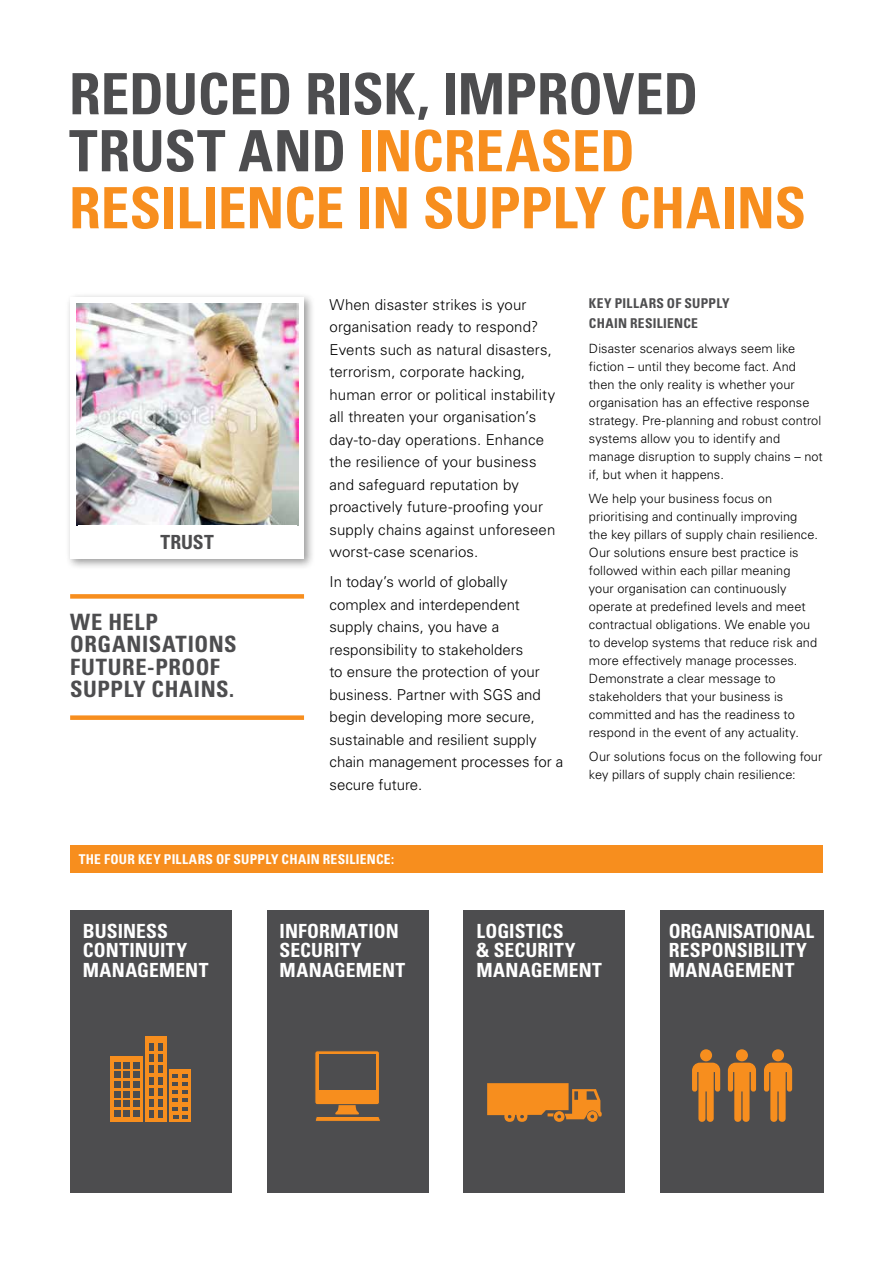
<style>
.page{position:relative;width:893px;height:1263px;background:#fff}
.page>*{position:absolute;margin:0;border:0;box-sizing:border-box;transform-origin:0 0}
.t1{font:700 condensed 57px "Univers";color:#f78e1e}
.t2{font:700 condensed 57px "Univers";color:#4d4d4f}
.t3{font:700 condensed 22.5px/22.5px "Univers";color:#4d4d4f}
.t4{font:700 condensed 19.5px/19.5px "Univers";letter-spacing:.005em;color:#fff}
.t5{font:700 condensed 19.5px "Univers";color:#4d4d4f}
.t6{font:300 15px/22.5px "Univers";letter-spacing:.005em;color:#000}
.t7{font:700 condensed 13.5px "Univers";letter-spacing:.02em;color:#fff}
.t8{font:700 condensed 13.5px "Univers";color:#4d4d4f}
.t9{font:300 12.75px/18px "Univers";letter-spacing:.005em;color:#000}
.s1{color:#4d4d4f}
</style>
<div class="page">
<div style="left:70px;top:594px;width:234px;height:5px;background:#f78e1e"></div>
<div style="left:70px;top:715px;width:234px;height:5px;background:#f78e1e"></div>
<div style="left:70px;top:845px;width:753px;height:28px;background:#f78e1e"></div>
<div style="left:70px;top:910px;width:162px;height:283px;background:#4d4d4f"></div>
<div style="left:267px;top:910px;width:161px;height:283px;background:#4d4d4f"></div>
<div style="left:464px;top:910px;width:161px;height:283px;background:#4d4d4f"></div>
<div style="left:660px;top:910px;width:164px;height:283px;background:#4d4d4f"></div>
<svg style="left:487px;top:1083px;width:115px;height:39px"></svg>
<div style="left:315px;top:1051px;width:64px;height:54px;background:#f78e1e;border-radius:2px"></div>
<div style="left:314px;top:1050px;width:66px;height:55px;border:1px solid #4d4d4f;border-radius:2px"></div>
<div style="left:319px;top:1055px;width:56px;height:35px;background:#4d4d4f"></div>
<svg style="left:315px;top:1104px;width:65px;height:17px"></svg>
<div style="left:146px;top:1036px;width:21px;height:86px;background:#f78e1e"></div>
<svg style="left:149px;top:1043px;width:14px;height:75px"></svg>
<div style="left:149px;top:1043px;width:5px;height:8px;background:#4d4d4f"></div>
<div style="left:170px;top:1069px;width:21px;height:53px;background:#f78e1e"></div>
<svg style="left:172px;top:1074px;width:16px;height:44px"></svg>
<div style="left:111px;top:1057px;width:32px;height:65px;background:#f78e1e"></div>
<div style="left:133px;top:1110px;width:6px;height:7px;background:#4d4d4f"></div>
<div style="left:124px;top:1110px;width:6px;height:7px;background:#4d4d4f"></div>
<div style="left:114px;top:1110px;width:7px;height:7px;background:#4d4d4f"></div>
<div style="left:133px;top:1100px;width:6px;height:7px;background:#4d4d4f"></div>
<div style="left:124px;top:1100px;width:6px;height:7px;background:#4d4d4f"></div>
<div style="left:114px;top:1100px;width:7px;height:7px;background:#4d4d4f"></div>
<svg style="left:124px;top:1091px;width:15px;height:6px"></svg>
<div style="left:114px;top:1091px;width:7px;height:6px;background:#4d4d4f"></div>
<div style="left:133px;top:1081px;width:6px;height:7px;background:#4d4d4f"></div>
<div style="left:124px;top:1081px;width:6px;height:7px;background:#4d4d4f"></div>
<div style="left:114px;top:1081px;width:7px;height:7px;background:#4d4d4f"></div>
<div style="left:133px;top:1071px;width:6px;height:7px;background:#4d4d4f"></div>
<div style="left:124px;top:1071px;width:6px;height:7px;background:#4d4d4f"></div>
<div style="left:114px;top:1071px;width:7px;height:7px;background:#4d4d4f"></div>
<svg style="left:124px;top:1062px;width:15px;height:6px"></svg>
<div style="left:114px;top:1062px;width:7px;height:6px;background:#4d4d4f"></div>
<div style="left:700px;top:1049px;width:12px;height:12px;background:#f78e1e;border-radius:50%"></div>
<svg style="left:692px;top:1063px;width:28px;height:59px"></svg>
<div style="left:736px;top:1049px;width:12px;height:12px;background:#f78e1e;border-radius:50%"></div>
<svg style="left:728px;top:1063px;width:28px;height:59px"></svg>
<div style="left:772px;top:1049px;width:12px;height:12px;background:#f78e1e;border-radius:50%"></div>
<svg style="left:764px;top:1063px;width:28px;height:59px"></svg>
<div style="left:65px;top:292px;width:250px;height:278px;background:#000;opacity:.4"></div>
<div style="left:70px;top:298px;width:234px;height:261px;background:#fff"></div>
<img style="left:76px;top:304px;width:222px;height:222px">
<h1 class="t2" style="left:69px;top:59px;width:264px">REDUCED RISK</h1>
<h1 class="t2" style="left:417px;top:59px;width:58px">, IMPROVE</h1>
<h1 class="t2" style="left:663px;top:59px;width:36px">D</h1>
<h1 class="t2" style="left:69px;top:116px;width:33px">TRUST</h1>
<h1 class="t1" style="left:238px;top:116px;width:152px"><span class="s1">AN D</span> INCREASE</h1>
<h1 class="t1" style="left:600px;top:116px;width:36px">D</h1>
<h1 class="t1" style="left:69px;top:173px;width:28px">RESILIENCE</h1>
<h1 class="t1" style="left:357px;top:173px;width:98px">IN SUPPLY</h1>
<h1 class="t1" style="left:619px;top:173px;width:32px">CHAINS</h1>
<h3 class="t5" style="left:160px;top:530px;width:12px">TRUST</h3>
<h2 class="t3" style="left:70px;top:610px;width:52px">WE HELP<br>ORGANISATIONS<br>FUTURE</h2>
<h2 class="t3" style="left:147px;top:655px;width:22px">-PROOF</h2>
<h2 class="t3" style="left:70px;top:678px;width:14px">SUPPLY</h2>
<h2 class="t3" style="left:152px;top:678px;width:14px">CHAINS</h2>
<h2 class="t3" style="left:229px;top:678px;width:6px">.</h2>
<p class="t6" style="left:330px;top:293px;width:227px">When disaster strikes is your organisation ready to respond?<br>Events such as natural disasters, terrorism, corporate hacking, human error or political instability all threaten your organisation’s day-to-day operations. Enhance the resilience of your business and safeguard reputation by proactively future-proofing your supply chains against unforeseen worst-case scenarios.</p>
<p class="t6" style="left:330px;top:570px;width:235px">In today’s world of globally complex and interdependent supply chains, you have a responsibility to stakeholders<br>to ensure the protection of your business. Partner with SGS and begin developing more secure, sustainable and resilient supply chain management processes for a secure future.</p>
<p class="t7" style="left:79px;top:851px;width:317px">THE FOUR KEY PILLARS OF SUPPLY CHAIN RESILIENCE:</p>
<p class="t8" style="left:589px;top:295px;width:9px">KEY</p>
<p class="t8" style="left:615px;top:295px;width:8px">PILLARS</p>
<p class="t8" style="left:667px;top:295px;width:26px">OF SUPPLY</p>
<p class="t8" style="left:589px;top:315px;width:9px">CHAIN</p>
<p class="t8" style="left:630px;top:315px;width:8px">RESILIENCE</p>
<p class="t9" style="left:589px;top:339px;width:235px">Disaster scenarios always seem like fiction – until they become fact. And then the only reality is whether your organisation has an effective response strategy. Pre-planning and robust control systems allow you to identify and manage disruption to supply chains – not if, but when it happens.</p>
<p class="t9" style="left:589px;top:489px;width:231px">We help your business focus on prioritising and continually improving the key pillars of supply chain resilience.<br>Our solutions ensure best practice is followed within each pillar meaning your organisation can continuously operate at predefined levels and meet contractual obligations. We enable you to develop systems that reduce risk and more effectively manage processes.<br>Demonstrate a clear message to stakeholders that your business is committed and has the readiness to respond in the event of any actuality.</p>
<p class="t9" style="left:589px;top:747px;width:235px">Our solutions focus on the following four key pillars of supply chain resilience:</p>
<h3 class="t4" style="left:83px;top:921px;width:127px">BUSINESS<br>CONTINUITY<br>MANAGEMENT</h3>
<h3 class="t4" style="left:280px;top:921px;width:127px">INFORMATION<br>SECURITY<br>MANAGEMENT</h3>
<h3 class="t4" style="left:476px;top:921px;width:127px">LOGISTICS<br>&amp; SECURITY<br>MANAGEMENT</h3>
<h3 class="t4" style="left:669px;top:921px;width:147px">ORGANISATIONAL<br>RESPONSIBILITY<br>MANAGEMENT</h3>
</div>
